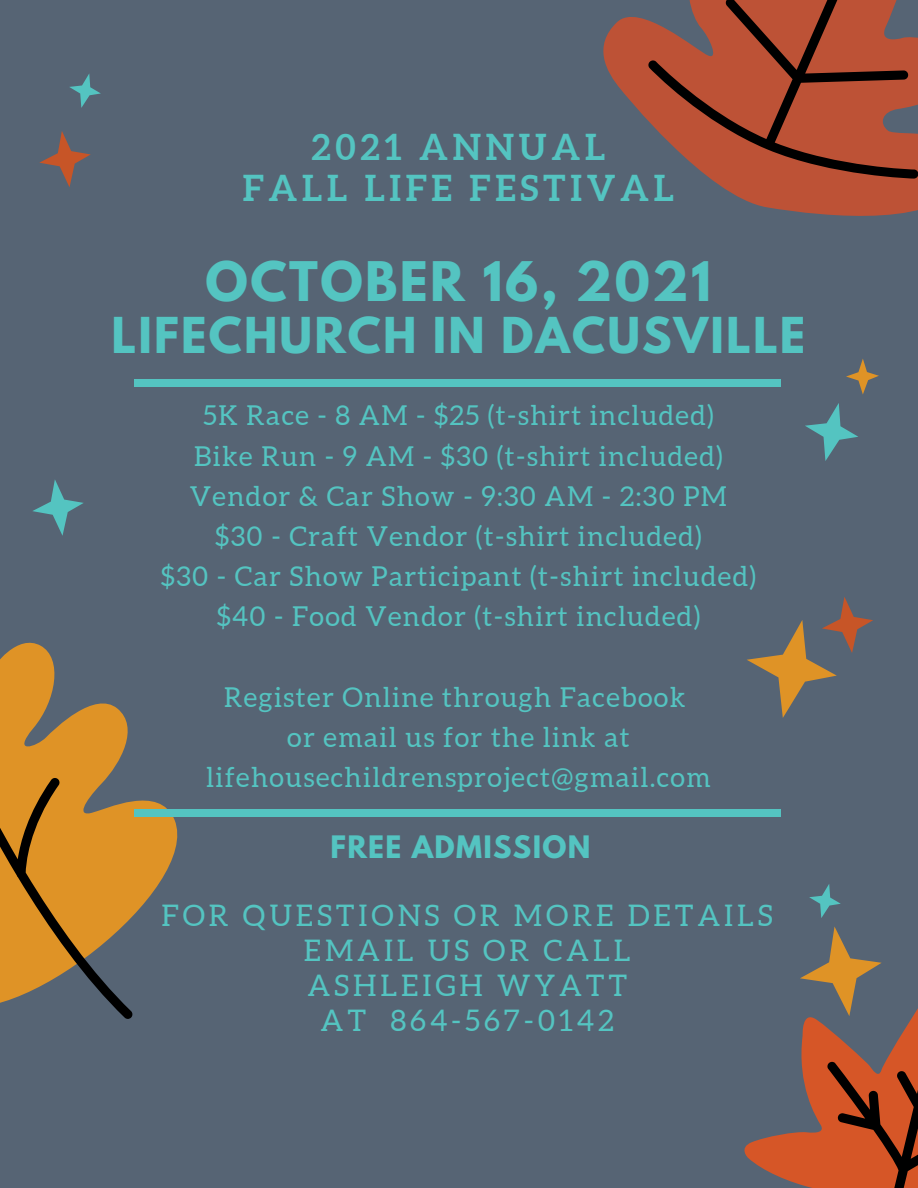
<style>
.page{position:relative;width:918px;height:1188px;background:#566474}
.page>*{position:absolute;margin:0;border:0;box-sizing:border-box;transform-origin:0 0}
.t1{font:700 48.3px "League Spartan";letter-spacing:.05em;color:#54c4c1}
.t2{font:700 43.8px "League Spartan";letter-spacing:.05em;color:#54c4c1}
.t3{font:700 35.7px "Aleo";letter-spacing:.13em;color:#54c4c1}
.t4{font:29.7px/34.8px "Aleo";letter-spacing:.13em;color:#54c4c1;text-align:center}
.t5{font:27.45px/40.2px "Aleo";letter-spacing:.05em;color:#54c4c1;text-align:center}
.t6{font:700 27.45px "League Spartan";letter-spacing:.05em;color:#54c4c1}
</style>
<div class="page">
<svg style="left:603px;top:17px;width:315px;height:199px"></svg>
<svg style="left:648px;top:0;width:270px;height:179px;background:#994936"></svg>
<svg style="left:0;top:642px;width:202px;height:374px"></svg>
<svg style="left:0;top:665px;width:132px;height:354px;fill:#df9326"></svg>
<div style="left:134px;top:379px;width:647px;height:7px;background:#54c4c1"></div>
<div style="left:134px;top:809px;width:647px;height:7px;background:#54c4c1"></div>
<svg style="left:805px;top:403px;width:53px;height:58px"></svg>
<svg style="left:809px;top:884px;width:32px;height:34px"></svg>
<svg style="left:744px;top:927px;width:174px;height:261px"></svg>
<svg style="left:846px;top:359px;width:33px;height:36px"></svg>
<svg style="left:747px;top:597px;width:126px;height:121px"></svg>
<svg style="left:32px;top:480px;width:52px;height:56px"></svg>
<svg style="left:69px;top:73px;width:32px;height:35px"></svg>
<svg style="left:39px;top:131px;width:52px;height:56px"></svg>
<p class="t3" style="left:311px;top:126px;width:295px">2021 ANNUAL</p>
<p class="t3" style="left:243px;top:168px;width:433px">FALL LIFE FESTIVAL</p>
<p class="t1" style="left:206px;top:257px;width:507px">OCTOBER 16, 2021</p>
<p class="t2" style="left:112px;top:313px;width:695px">LIFECHURCH IN DACUSVILLE</p>
<p class="t5" style="left:203px;top:395px;width:512px">5K Race - 8 AM - $25 (t-shirt included)</p>
<p class="t5" style="left:194px;top:436px;width:530px">Bike Run - 9 AM - $30 (t-shirt included)</p>
<p class="t5" style="left:190px;top:476px;width:539px">Vendor &amp; Car Show - 9:30 AM - 2:30 PM</p>
<p class="t5" style="left:215px;top:516px;width:488px">$30 - Craft Vendor (t-shirt included)</p>
<p class="t5" style="left:161px;top:556px;width:597px">$30 - Car Show Participant (t-shirt included)</p>
<p class="t5" style="left:217px;top:596px;width:485px">$40 - Food Vendor (t-shirt included)</p>
<p class="t5" style="left:224px;top:677px;width:463px">Register Online through Facebook</p>
<p class="t5" style="left:206px;top:717px;width:506px">or email us for the link at lifehousechildrensproject@gmail.com</p>
<p class="t6" style="left:330px;top:833px;width:262px">FREE ADMISSION</p>
<p class="t4" style="left:162px;top:898px;width:613px">FOR QUESTIONS OR MORE DETAILS<br>EMAIL US OR CALL</p>
<p class="t4" style="left:307px;top:968px;width:321px">ASHLEIGH WYATT</p>
<p class="t4" style="left:321px;top:1003px;width:295px">AT 864-567-0142</p>
</div>
